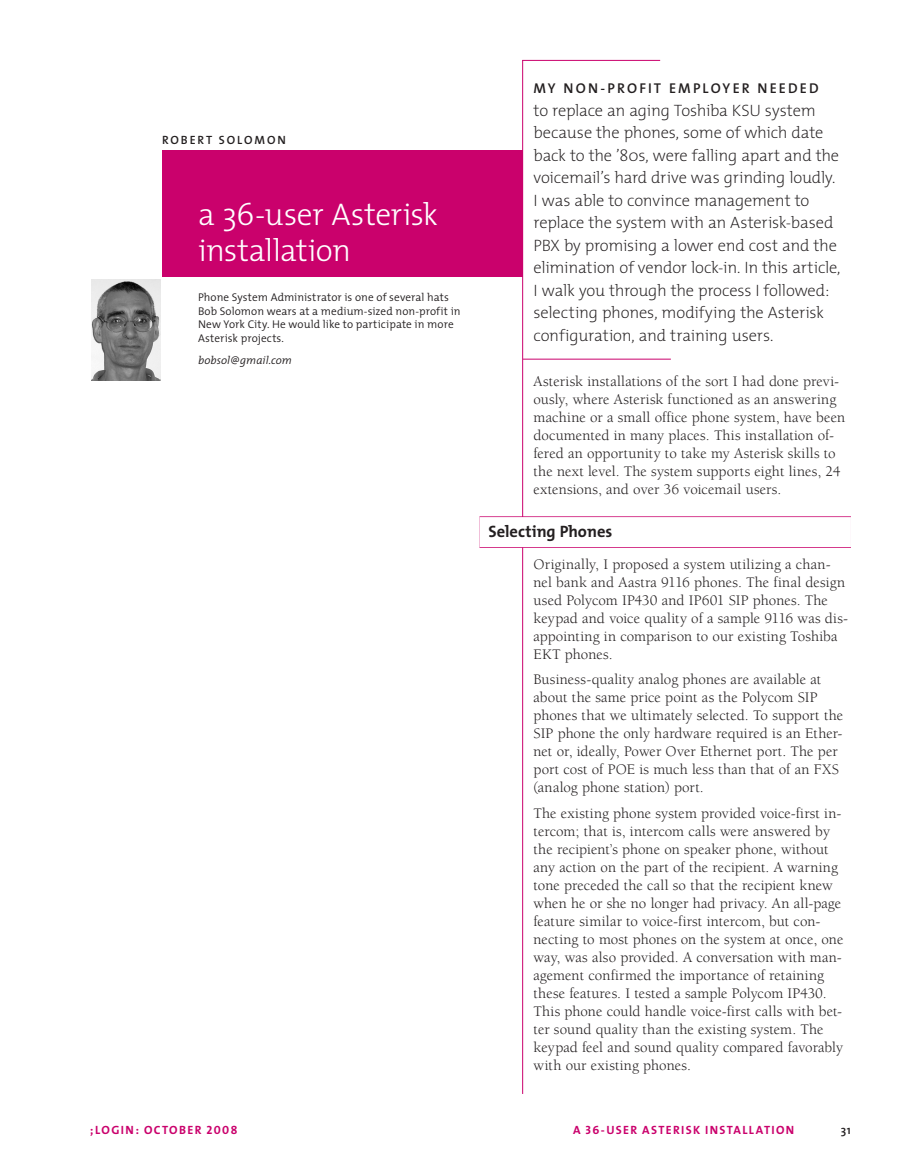
<style>
.page{position:relative;width:905px;height:1175px;background:#fff}
.page>*{position:absolute;margin:0;border:0;box-sizing:border-box;transform-origin:0 0}
._0a_Title_Small{font:300 31.5px/36px "The Mix";letter-spacing:-.02em;color:#fff}
._2a_Body_OpenPara{font:200 16.5px/22.5px "The Mix";letter-spacing:-.015em;color:#231f20}
._1_Head1_Opener{font:700 16.5px "The Mix";color:#231f20}
._2_Body_2b{font:15px/18px "Berkeley";letter-spacing:.005em;color:#231f20}
._2a_Body_OpenPara-2{font:600 14.25px "The Mix";letter-spacing:.15em;color:#231f20}
.Recto{font:12px "The Mix Bold Caps";letter-spacing:.11em;color:#ca016c}
._4_Author{font:12px "The Mix Semi Bold Caps";letter-spacing:.16em;color:#231f20}
.Recto-2{font:600 12px "The Mix";color:#231f20}
._4a_author_bio{font:300 11.25px/13.5px "The Mix";letter-spacing:.005em;color:#231f20}
._4b_Author_email{font:italic 300 11.25px "The Mix";letter-spacing:.005em;color:#231f20}
</style>
<div class="page">
<div style="left:162px;top:150px;width:360px;height:126px;background:#ca016c"></div>
<hr style="left:522px;top:60px;width:138px;height:1px;background:#ca016c">
<hr style="left:522px;top:60px;width:1px;height:1034px;background:#ca016c">
<hr style="left:523px;top:359px;width:147px;height:1px;background:#ca016c">
<svg style="left:479px;top:516px;width:371px;height:32px"></svg>
<div style="left:479px;top:517px;width:371px;height:30px;background:#fff"></div>
<img style="left:92px;top:280px;width:68px;height:100px">
<p class="_4_Author" style="left:162px;top:130px;width:125px">ROBERT S OLOMON</p>
<p class="_0a_Title_Small" style="left:198px;top:195px;width:241px">a 36-user Asterisk installation</p>
<p class="_4a_author_bio" style="left:198px;top:290px;width:264px">Phone System Administrator is one of several hats Bob Solomon wears at a medium-sized non-profit in New York City. He would like to participate in more Asterisk projects.</p>
<p class="_4b_Author_email" style="left:198px;top:351px;width:95px">bobsol@gmail.com</p>
<p class="_2a_Body_OpenPara-2" style="left:533px;top:76px;width:287px">MY NON-PROFIT EMPLOYER NEEDED</p>
<p class="_2a_Body_OpenPara" style="left:533px;top:98px;width:308px">to replace an aging Toshiba KSU system because the phones, some of which date back to the ’80s, were falling apart and the voicemail’s hard drive was grinding loudly.<br>I was able to convince management to replace the system with an Asterisk-based PBX by promising a lower end cost and the elimination of vendor lock-in. In this article, I walk you through the process I followed: selecting phones, modifying the Asterisk configuration, and training users.</p>
<p class="_2_Body_2b" style="left:533px;top:372px;width:313px">Asterisk installations of the sort I had done previ&shy;ously, where Asterisk functioned as an answering machine or a small office phone system, have been documented in many places. This installation of&shy;fered an opportunity to take my Asterisk skills to the next level. The system supports eight lines, 24 extensions, and over 36 voicemail users.</p>
<p class="_1_Head1_Opener" style="left:488px;top:518px;width:125px">Selecting Phones</p>
<p class="_2_Body_2b" style="left:533px;top:555px;width:316px">Originally, I proposed a system utilizing a chan&shy;nel bank and Aastra 9116 phones. The final design used Polycom IP430 and IP601 SIP phones. The keypad and voice quality of a sample 9116 was dis&shy;appointing in comparison to our existing Toshiba EKT phones.</p>
<p class="_2_Body_2b" style="left:533px;top:671px;width:311px">Business-quality analog phones are available at about the same price point as the Polycom SIP phones that we ultimately selected. To support the SIP phone the only hardware required is an Ether&shy;net or, ideally, Power Over Ethernet port. The per port cost of POE is much less than that of an FXS (analog phone station) port.</p>
<p class="_2_Body_2b" style="left:533px;top:804px;width:311px">The existing phone system provided voice-first in&shy;tercom; that is, intercom calls were answered by the recipient’s phone on speaker phone, without any action on the part of the recipient. A warning tone preceded the call so that the recipient knew when he or she no longer had privacy. An all-page feature similar to voice-first intercom, but con&shy;necting to most phones on the system at once, one way, was also provided. A conversation with man&shy;agement confirmed the importance of retaining these features. I tested a sample Polycom IP430.<br>This phone could handle voice-first calls with bet&shy;ter sound quality than the existing system. The keypad feel and sound quality compared favorably with our existing phones.</p>
<p class="Recto" style="left:90px;top:1120px;width:149px">;LOGIN: OCTOBER 2008</p>
<p class="Recto" style="left:573px;top:1120px;width:169px">A 36-USER ASTERISK INSTALLA</p>
<p class="Recto" style="left:764px;top:1120px;width:15px">TION</p>
<p class="Recto-2" style="left:840px;top:1120px;width:12px">31</p>
</div>
